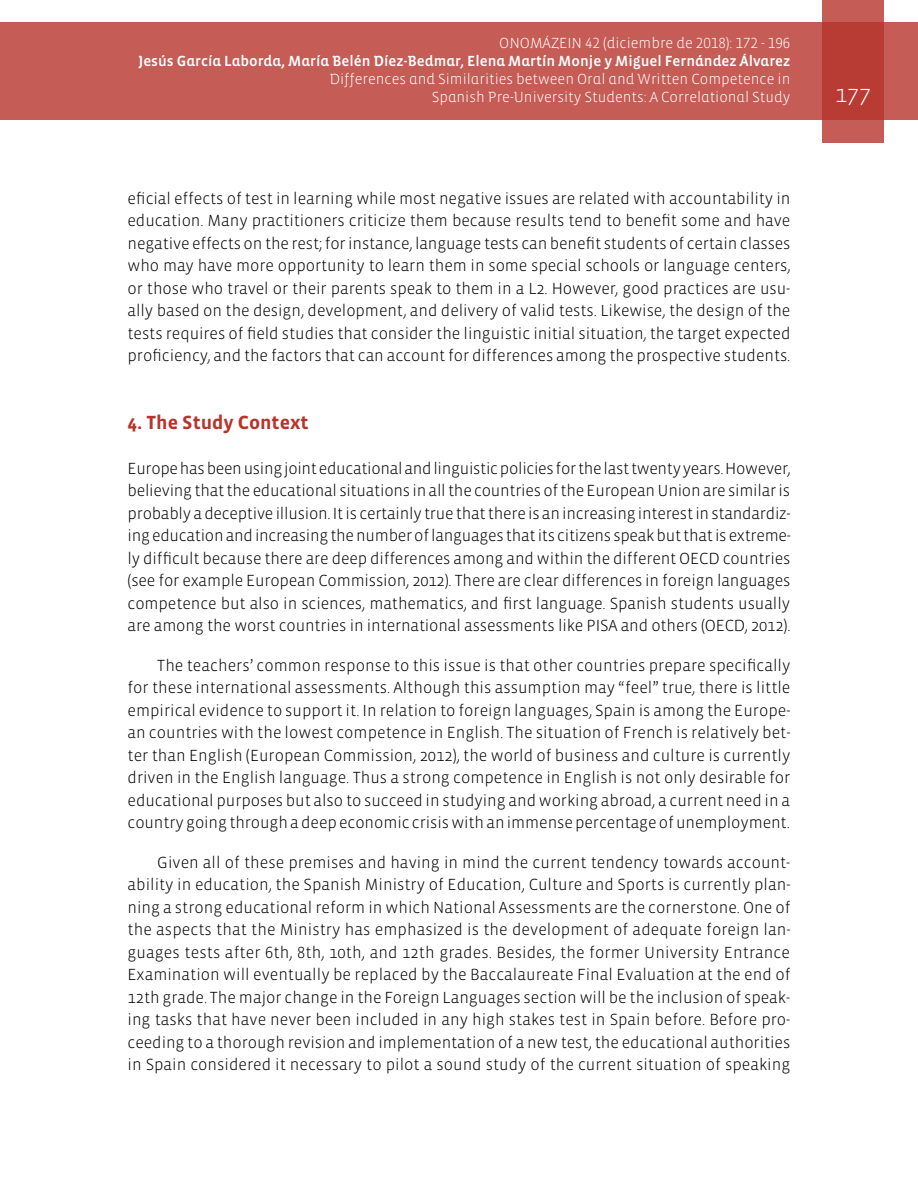
<style>
.page{position:relative;width:918px;height:1188px;background:#fff}
.page>*{position:absolute;margin:0;border:0;box-sizing:border-box;transform-origin:0 0}
.t1{font:300 24px "Vista Sans";color:#fff}
.t2{font:700 19.5px "Vista Sans";color:#b7342c}
.t3{font:300 16.5px/22.5px "Vista Sans";letter-spacing:-.005em;color:#000;text-align:justify}
.t4{font:300 15px/18px "Vista Sans Alt";color:#fff;text-align:right}
.t5{font:15px "Vista Sans Alt Med";color:#fff}
</style>
<div class="page">
<div style="left:0;top:23px;width:918px;height:97px;background:#c55c56"></div>
<svg style="left:822px;top:0;width:62px;height:143px;background:#bc463e"></svg>
<p class="t4" style="left:499px;top:35px;width:293px">ONOMÁZEIN 42 (diciembre de 2018): 172 - 196</p>
<p class="t5" style="left:138px;top:54px;width:654px">Jesús García Laborda, María Belén Díez-Bedmar, Elena Martín Monje y Miguel Fernández Álvarez</p>
<p class="t4" style="left:329px;top:71px;width:463px">Differences and Similarities between Oral and Written Competence in<br>Spanish Pre-University Students: A Correlational Study</p>
<p class="t3" style="left:128px;top:187px;width:665px">eficial effects of test in learning while most negative issues are related with accountability in education. Many practitioners criticize them because results tend to benefit some and have negative effects on the rest; for instance, language tests can benefit students of certain classes who may have more opportunity to learn them in some special schools or language centers, or those who travel or their parents speak to them in a L2. However, good practices are usu&shy;ally based on the design, development, and delivery of valid tests. Likewise, the design of the tests requires of field studies that consider the linguistic initial situation, the target expected proficiency, and the factors that can account for differences among the prospective students.</p>
<p class="t2" style="left:128px;top:412px;width:183px">4. The Study Context</p>
<p class="t3" style="left:128px;top:457px;width:665px">Europe has been using joint educational and linguistic policies for the last twenty years. However, believing that the educational situations in all the countries of the European Union are similar is probably a deceptive illusion. It is certainly true that there is an increasing interest in standardiz&shy;ing education and increasing the number of languages that its citizens speak but that is extreme&shy;ly difficult because there are deep differences among and within the different OECD countries (see for example European Commission, 2012). There are clear differences in foreign languages competence but also in sciences, mathematics, and first language. Spanish students usually are among the worst countries in international assessments like PISA and others (OECD, 2012).</p>
<p class="t3" style="left:128px;top:654px;width:664px;text-indent:30px">The teachers’ common response to this issue is that other countries prepare specifically for these international assessments. Although this assumption may “feel” true, there is little empirical evidence to support it. In relation to foreign languages, Spain is among the Europe&shy;an countries with the lowest competence in English. The situation of French is relatively bet&shy;ter than English (European Commission, 2012), the world of business and culture is currently driven in the English language. Thus a strong competence in English is not only desirable for educational purposes but also to succeed in studying and working abroad, a current need in a country going through a deep economic crisis with an immense percentage of unemployment.</p>
<p class="t3" style="left:128px;top:851px;width:665px;text-indent:30px">Given all of these premises and having in mind the current tendency towards account&shy;ability in education, the Spanish Ministry of Education, Culture and Sports is currently plan&shy;ning a strong educational reform in which National Assessments are the cornerstone. One of the aspects that the Ministry has emphasized is the development of adequate foreign lan&shy;guages tests after 6th, 8th, 10th, and 12th grades. Besides, the former University Entrance Examination will eventually be replaced by the Baccalaureate Final Evaluation at the end of 12th grade. The major change in the Foreign Languages section will be the inclusion of speak&shy;ing tasks that have never been included in any high stakes test in Spain before. Before pro&shy;ceeding to a thorough revision and implementation of a new test, the educational authorities in Spain considered it necessary to pilot a sound study of the current situation of speaking</p>
<h1 class="t1" style="left:835px;top:82px;width:37px">177</h1>
</div>
